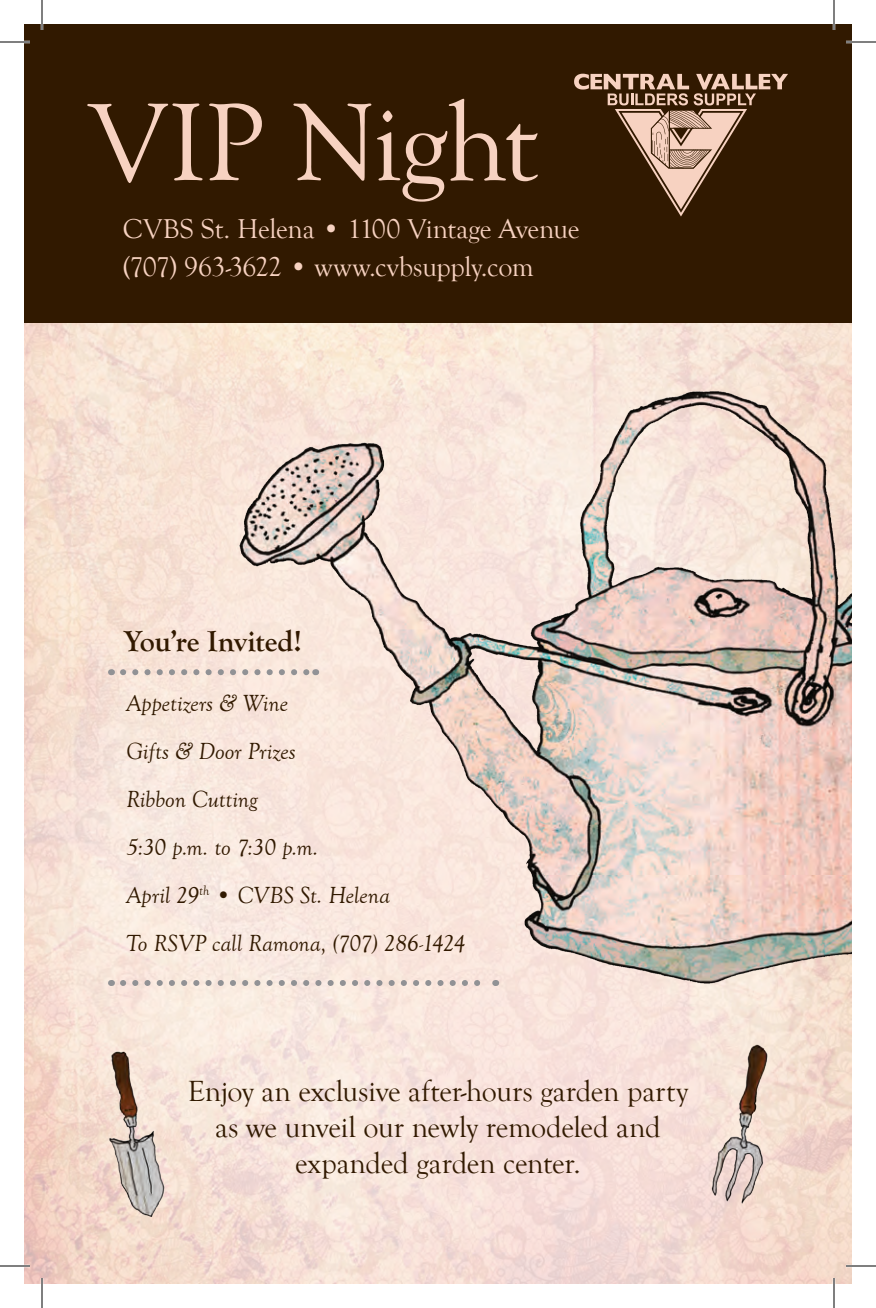
<style>
.page{position:relative;width:876px;height:1308px;background:#fff}
.page>*{position:absolute;margin:0;border:0;box-sizing:border-box;transform-origin:0 0}
.t1{font:113.4px "Goudy Old Style T";letter-spacing:-.015em;color:#f7d2c1}
.t2{font:30px/36px "Goudy Old Style T";letter-spacing:-.005em;color:#311900;text-align:center}
.t3{font:700 30px "Goudy Old Style T";letter-spacing:-.005em;color:#311900}
.t4{font:28px/38px "Goudy Old Style T";letter-spacing:-.01em;color:#f7d2c1}
.t5{font:italic 24px/48px "Goudy Old Style T";letter-spacing:-.005em;color:#311900}
</style>
<div class="page">
<img style="left:24px;top:323px;width:828px;height:961px">
<img style="left:222px;top:387px;width:630px;height:602px">
<div style="left:24px;top:24px;width:828px;height:299px;background:#311900"></div>
<img style="left:709px;top:1042px;width:72px;height:164px">
<img style="left:104px;top:1049px;width:64px;height:171px">
<svg style="left:123px;top:669px;width:186px;height:6px"></svg>
<svg style="left:123px;top:980px;width:366px;height:6px;background:#d1c7c2"></svg>
<svg style="left:574px;top:74px;width:214px;height:143px"></svg>
<hr style="left:0;top:41px;width:30px;height:2px;background:#fff">
<hr style="left:846px;top:41px;width:30px;height:2px;background:#fff">
<hr style="left:0;top:1265px;width:30px;height:2px;background:#fff">
<hr style="left:846px;top:1265px;width:30px;height:2px;background:#fff">
<hr style="left:41px;top:0;width:2px;height:30px;background:#fff">
<hr style="left:41px;top:1278px;width:2px;height:30px;background:#fff">
<hr style="left:833px;top:0;width:2px;height:30px;background:#fff">
<hr style="left:833px;top:1278px;width:2px;height:30px;background:#fff">
<hr style="left:0;top:42px;width:30px;height:1px;background:#000">
<hr style="left:846px;top:42px;width:30px;height:1px;background:#000">
<hr style="left:0;top:1266px;width:30px;height:1px;background:#000">
<hr style="left:846px;top:1266px;width:30px;height:1px;background:#000">
<hr style="left:42px;top:0;width:1px;height:30px;background:#000">
<hr style="left:42px;top:1278px;width:1px;height:30px;background:#000">
<hr style="left:834px;top:0;width:1px;height:30px;background:#000">
<hr style="left:834px;top:1278px;width:1px;height:30px;background:#000">
<h1 class="t1" style="left:90px;top:81px;width:449px">VIP Night</h1>
<p class="t4" style="left:123px;top:211px;width:458px">CVBS St. Helena • 1100 Vintage Avenue (707) 963-3622 • www.cvbsupply.com</p>
<p class="t3" style="left:124px;top:625px;width:179px">You’re Invited!</p>
<p class="t5" style="left:126px;top:680px;width:341px">Appetizers &amp; Wine<br>Gifts &amp; Door Prizes<br>Ribbon Cutting<br>5:30 p.m. to 7:30 p.m.<br>April 29<sup>th</sup> • CVBS St. Helena<br>To RSVP call Ramona, (707) 286-1424</p>
<p class="t2" style="left:188px;top:1074px;width:502px">Enjoy an exclusive after-hours garden party as we unveil our newly remodeled and expanded garden center.</p>
</div>
